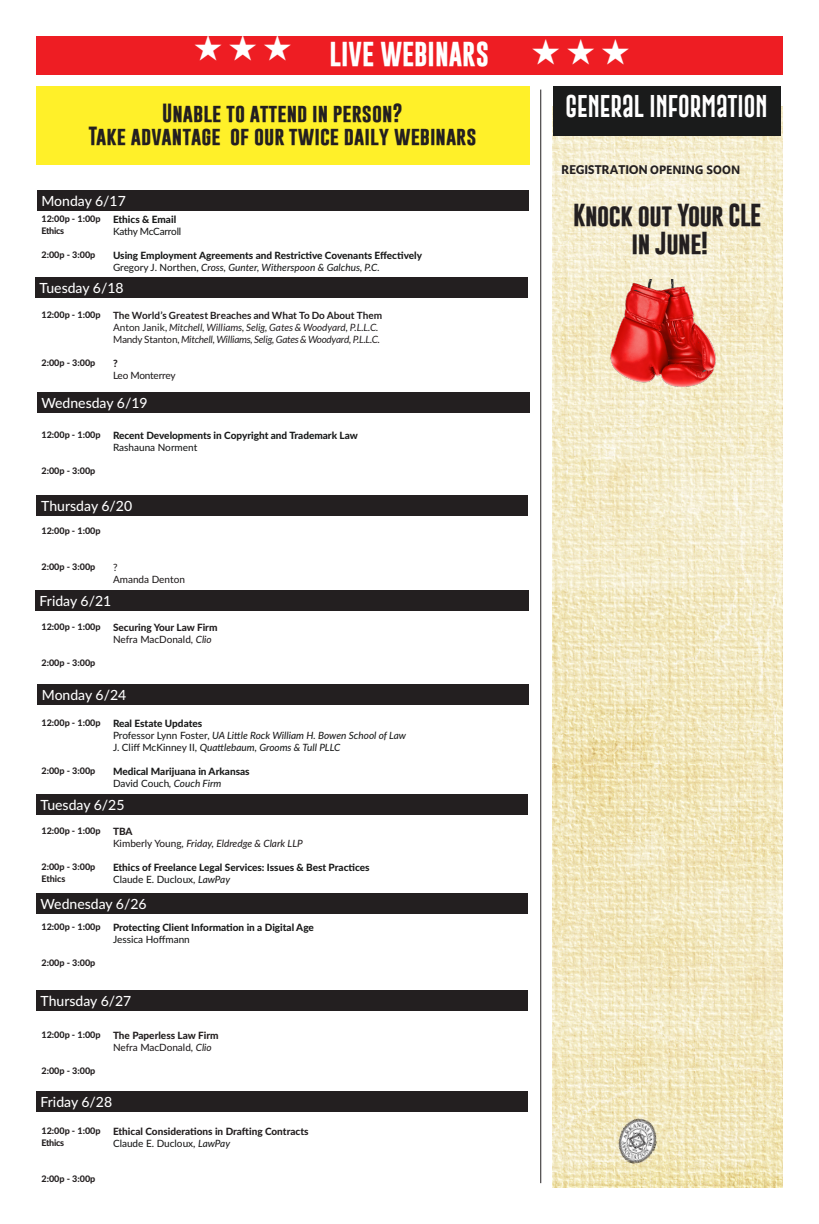
<style>
.page{position:relative;width:819px;height:1224px;background:#fff}
.page>*{position:absolute;margin:0;border:0;box-sizing:border-box;transform-origin:0 0}
.t1{font:700 25px "Gobold";color:#fff}
.t2{font:700 23px/27.6px "Gobold";letter-spacing:-.02em;color:#231f20;text-align:center}
.t3{font:23px "Gobold Extra 2";color:#fff}
.t4{font:700 19px "Gobold";color:#231f20}
.t5{font:500 14px "Lato";color:#fff}
.t6{font:900 12px "Lato";letter-spacing:.01em;color:#231f20}
.t7{font:800 10px "Lato";color:#1a1b1b}
.t8{font:italic 500 10px "Lato";color:#1a1b1b}
.t9{font:500 10px "Lato";color:#1a1b1b}
.t10{font:800 10px "Lato";color:#231f20}
.t11{font:italic 10px "Lato";letter-spacing:-.02em;color:#231f20}
.t12{font:italic 10px "Lato";color:#231f20}
.t13{font:500 10px "Lato";letter-spacing:-.005em;color:#231f20}
.t14{font:700 10px "Lato";color:#231f20}
.t15{font:italic 500 10px "Lato";color:#231f20}
.t16{font:500 10px "Lato";letter-spacing:-.025em;color:#1a1b1b}
.t17{font:500 10px "Lato";letter-spacing:-.025em;color:#231f20}
.t18{font:800 9px "Lato";color:#231f20}
.s1{font-style:normal}
.s2{font-style:italic}
.s3{font-family:"Lao UI";font-weight:700}
</style>
<div class="page">
<div style="left:36px;top:86px;width:493px;height:79px;background:#fff029"></div>
<div style="left:36px;top:37px;width:746px;height:38px;background:#ee1d23"></div>
<hr style="left:541px;top:90px;width:1px;height:1093px;background:#231f20">
<div style="left:37px;top:190px;width:491px;height:21px;background:#231f20"></div>
<div style="left:35px;top:277px;width:493px;height:21px;background:#231f20"></div>
<div style="left:37px;top:393px;width:492px;height:20px;background:#231f20"></div>
<div style="left:37px;top:495px;width:491px;height:21px;background:#231f20"></div>
<div style="left:35px;top:590px;width:493px;height:20px;background:#231f20"></div>
<div style="left:37px;top:684px;width:492px;height:21px;background:#231f20"></div>
<div style="left:36px;top:794px;width:491px;height:21px;background:#231f20"></div>
<div style="left:36px;top:893px;width:491px;height:20px;background:#231f20"></div>
<div style="left:36px;top:990px;width:491px;height:21px;background:#231f20"></div>
<div style="left:36px;top:1092px;width:491px;height:20px;background:#231f20"></div>
<img style="left:553px;top:106px;width:229px;height:1082px">
<div style="left:553px;top:86px;width:227px;height:49px;background:#1a1b1b"></div>
<img style="left:605px;top:279px;width:124px;height:113px">
<img style="left:613px;top:1114px;width:49px;height:54px">
<svg style="left:195px;top:36px;width:27px;height:1px"></svg>
<svg style="left:229px;top:36px;width:27px;height:1px"></svg>
<svg style="left:264px;top:36px;width:27px;height:1px"></svg>
<p class="t1" style="left:330px;top:38px;width:161px">LIVE WEBINARS</p>
<p class="t4" style="left:162px;top:101px;width:242px">Unable to attend in person?</p>
<p class="t4" style="left:89px;top:123px;width:390px">Take advantage of our twice daily webinars</p>
<p class="t5" style="left:41px;top:191px;width:86px">Monday 6/17</p>
<p class="t7" style="left:113px;top:212px;width:65px">Ethics &amp; Email</p>
<p class="t16" style="left:113px;top:224px;width:70px">Kathy McCarroll</p>
<p class="t7" style="left:113px;top:248px;width:311px">Using Employment Agreements and Restrictive Covenants Effectively</p>
<p class="t8" style="left:113px;top:260px;width:268px"><span class="s1">Gregory J. Northen,</span> Cross, Gunter, Witherspoon &amp; Galchus, P.C.</p>
<p class="t14" style="left:113px;top:310px;width:271px">The World’s Greatest Breaches and What To Do About Them</p>
<p class="t12" style="left:113px;top:322px;width:267px"><span class="s1">Anton Janik,</span> Mitchell, Williams, Selig, Gates &amp; Woodyard, P.L.L.C.</p>
<p class="t11" style="left:113px;top:334px;width:268px"><span class="s1">Mandy Stanton,</span> Mitchell, Williams, Selig, Gates &amp; Woodyard, P.L.L.C.</p>
<p class="t10" style="left:113px;top:356px;width:6px">?</p>
<p class="t17" style="left:113px;top:368px;width:64px">Leo Monterrey</p>
<p class="t18" style="left:41px;top:212px;width:61px">12:00p - 1:00p</p>
<p class="t18" style="left:41px;top:224px;width:24px">Ethics</p>
<p class="t18" style="left:41px;top:248px;width:55px">2:00p - 3:00p</p>
<p class="t5" style="left:40px;top:278px;width:85px">Tuesday 6/18</p>
<p class="t18" style="left:41px;top:308px;width:61px">12:00p - 1:00p</p>
<p class="t18" style="left:41px;top:356px;width:55px">2:00p - 3:00p</p>
<p class="t5" style="left:41px;top:393px;width:108px">Wednesday 6/19</p>
<p class="t18" style="left:41px;top:428px;width:61px">12:00p - 1:00p</p>
<p class="t18" style="left:41px;top:464px;width:55px">2:00p - 3:00p</p>
<p class="t7" style="left:113px;top:428px;width:246px">Recent Developments in Copyright and Trademark Law</p>
<p class="t9" style="left:113px;top:440px;width:86px">Rashauna Norment</p>
<p class="t5" style="left:41px;top:496px;width:92px">Thursday 6/20</p>
<p class="t18" style="left:41px;top:524px;width:61px">12:00p - 1:00p</p>
<p class="t18" style="left:41px;top:560px;width:55px">2:00p - 3:00p</p>
<p class="t13" style="left:113px;top:560px;width:6px">?</p>
<p class="t13" style="left:113px;top:572px;width:73px">Amanda Denton</p>
<p class="t5" style="left:40px;top:590px;width:73px">Friday 6/21</p>
<p class="t18" style="left:41px;top:620px;width:61px">12:00p - 1:00p</p>
<p class="t18" style="left:41px;top:656px;width:55px">2:00p - 3:00p</p>
<p class="t10" style="left:113px;top:620px;width:106px">Securing Your Law Firm</p>
<p class="t13" style="left:113px;top:632px;width:100px">Nefra MacDonald, <span class="s2">Clio</span></p>
<p class="t5" style="left:42px;top:685px;width:86px">Monday 6/24</p>
<p class="t7" style="left:113px;top:716px;width:91px">Real Estate Updates</p>
<p class="t8" style="left:113px;top:728px;width:295px"><span class="s1">Professor Lynn Foster,</span> UA Little Rock William H. Bowen School of Law</p>
<p class="t8" style="left:113px;top:740px;width:229px"><span class="s1">J. Cliff McKinney II,</span> Quattlebaum, Grooms &amp; Tull PLLC</p>
<p class="t7" style="left:113px;top:764px;width:138px">Medical Marijuana in Arkansas</p>
<p class="t9" style="left:113px;top:776px;width:110px">David Couch<span class="s2">, Couch Firm</span></p>
<p class="t10" style="left:113px;top:824px;width:21px">TBA</p>
<p class="t15" style="left:113px;top:836px;width:191px"><span class="s1">Kimberly Young,</span> Friday, Eldredge &amp; Clark LLP</p>
<p class="t7" style="left:113px;top:860px;width:258px">Ethics of Freelance Legal Services: Issues &amp; Best Practices</p>
<p class="t9" style="left:113px;top:872px;width:119px">Claude E. Ducloux, <span class="s2">LawPay</span></p>
<p class="t7" style="left:113px;top:920px;width:202px">Protecting Client Information in a Digital Age</p>
<p class="t9" style="left:113px;top:932px;width:78px">Jessica Hoffmann</p>
<p class="t18" style="left:41px;top:716px;width:61px">12:00p - 1:00p</p>
<p class="t18" style="left:41px;top:764px;width:55px">2:00p - 3:00p</p>
<p class="t5" style="left:41px;top:795px;width:85px">Tuesday 6/25</p>
<p class="t18" style="left:41px;top:824px;width:61px">12:00p - 1:00p</p>
<p class="t18" style="left:41px;top:860px;width:55px">2:00p - 3:00p</p>
<p class="t18" style="left:41px;top:872px;width:26px">Ethics</p>
<p class="t5" style="left:41px;top:893px;width:108px">Wednesday 6/26</p>
<p class="t18" style="left:41px;top:920px;width:61px">12:00p - 1:00p</p>
<p class="t18" style="left:41px;top:956px;width:55px">2:00p - 3:00p</p>
<p class="t5" style="left:41px;top:991px;width:92px">Thursday 6/27</p>
<p class="t18" style="left:41px;top:1028px;width:61px">12:00p - 1:00p</p>
<p class="t18" style="left:41px;top:1064px;width:55px">2:00p - 3:00p</p>
<p class="t10" style="left:113px;top:1028px;width:107px">The Paperless Law Firm</p>
<p class="t13" style="left:113px;top:1040px;width:100px">Nefra MacDonald, <span class="s2">Clio</span></p>
<p class="t5" style="left:41px;top:1092px;width:73px">Friday 6/28</p>
<p class="t18" style="left:41px;top:1124px;width:61px">12:00p - 1:00p</p>
<p class="t18" style="left:41px;top:1136px;width:24px">Ethics</p>
<p class="t18" style="left:41px;top:1172px;width:55px">2:00p - 3:00p</p>
<p class="t10" style="left:113px;top:1124px;width:197px">Ethical Considerations in Drafting Contracts</p>
<p class="t9" style="left:113px;top:1136px;width:119px">Claude E. Ducloux, <span class="s2">LawPay</span></p>
<p class="t3" style="left:566px;top:92px;width:203px">GENERAL INFORMATION</p>
<p class="t6" style="left:562px;top:163px;width:180px">REGISTRATION <span class="s3">OPENING SOON</span></p>
<p class="t2" style="left:573px;top:202px;width:190px">Knock out Your CLE in June!</p>
</div>
